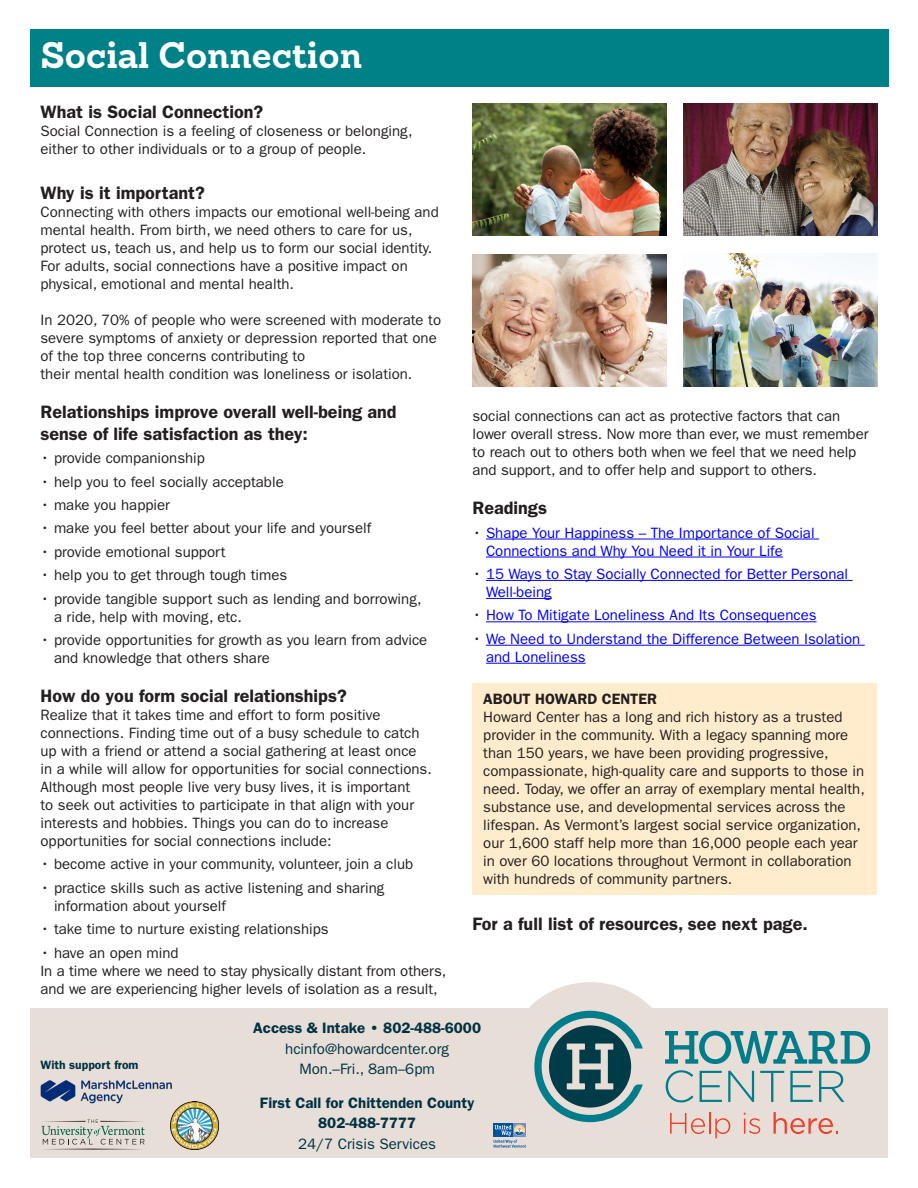
<style>
.page{position:relative;width:918px;height:1188px;background:#fff}
.page>*{position:absolute;margin:0;border:0;box-sizing:border-box;transform-origin:0 0}
.t1{font:700 36px "Sanchez";color:#fff}
.subhead{font:600 18px/21.6px "ITC Franklin Gothic Std";color:#231f20}
.t2{font:600 15.15px "ITC Franklin Gothic Std";color:#003143}
.t3{font:15.15px/20.5px "ITC Franklin Gothic Std";color:#003143;text-align:center}
.body{font:15px/18px "ITC Franklin Gothic Std";color:#231f20}
.bullet{font:15px/18px "ITC Franklin Gothic Std";color:#231f20}
.body-2{font:15px/18px "ITC Franklin Gothic Std";color:#222}
.bullet-2{font:15px/18px "ITC Franklin Gothic Std";color:#00f}
.t4{font:600 12.15px "ITC Franklin Gothic Std";color:#003143}
.s1{color:#231f20}
.s2{font-weight:600}
</style>
<div class="page">
<div style="left:0;top:1008px;width:918px;height:157px;background:#e6ded7"></div>
<div style="left:504px;top:982px;width:173px;height:173px;background:#e6ded7;border-radius:50%"></div>
<svg style="left:665px;top:1031px;width:205px;height:33px"></svg>
<svg style="left:666px;top:1070px;width:27px;height:32px"></svg>
<svg style="left:700px;top:1071px;width:22px;height:31px"></svg>
<svg style="left:728px;top:1071px;width:26px;height:31px"></svg>
<svg style="left:760px;top:1071px;width:24px;height:31px"></svg>
<svg style="left:790px;top:1071px;width:23px;height:31px"></svg>
<svg style="left:819px;top:1071px;width:25px;height:31px"></svg>
<svg style="left:534px;top:1011px;width:109px;height:111px"></svg>
<svg style="left:670px;top:1112px;width:60px;height:26px"></svg>
<svg style="left:744px;top:1113px;width:16px;height:21px"></svg>
<svg style="left:774px;top:1112px;width:64px;height:22px"></svg>
<div style="left:0;top:0;width:918px;height:1188px;border:30px solid #fff"></div>
<svg style="left:513px;top:1123px;width:13px;height:2px"></svg>
<div style="left:494px;top:1123px;width:19px;height:14px;background:#01529b"></div>
<svg style="left:494px;top:1125px;width:32px;height:23px"></svg>
<img style="left:472px;top:104px;width:194px;height:132px">
<img style="left:684px;top:104px;width:194px;height:132px">
<img style="left:472px;top:254px;width:194px;height:132px">
<img style="left:684px;top:254px;width:194px;height:132px">
<img style="left:170px;top:1102px;width:48px;height:48px">
<img style="left:40px;top:1080px;width:136px;height:24px">
<svg style="left:41px;top:1120px;width:104px;height:30px"></svg>
<div style="left:30px;top:30px;width:858px;height:57px;background:#008188"></div>
<hr style="left:486px;top:539px;width:333px;height:1px;background:#00f">
<hr style="left:486px;top:557px;width:297px;height:1px;background:#00f">
<hr style="left:486px;top:580px;width:367px;height:1px;background:#00f">
<hr style="left:486px;top:598px;width:66px;height:1px;background:#00f">
<hr style="left:486px;top:621px;width:331px;height:1px;background:#00f">
<hr style="left:486px;top:645px;width:379px;height:1px;background:#00f">
<hr style="left:486px;top:663px;width:100px;height:1px;background:#00f">
<div style="left:472px;top:683px;width:406px;height:212px;background:#feeccd"></div>
<p class="t1" style="left:40px;top:31px;width:323px">Social Connection</p>
<p class="subhead" style="left:40px;top:101px;width:224px">What is Social Connection?</p>
<p class="body" style="left:40px;top:122px;width:374px">Social Connection is a feeling of closeness or belonging, either to other individuals or to a group of people.</p>
<p class="subhead" style="left:40px;top:182px;width:166px">Why is it important?</p>
<p class="body-2" style="left:40px;top:203px;width:400px">Connecting with others impacts our emotional well-being and mental health. From birth, we need others to care <span class="s1">for us, protect us, teach us, and help us to form our social identity.<br></span>For adults, social connections have a positive impact on physical, emotional and mental health.</p>
<p class="body-2" style="left:40px;top:311px;width:402px">In 2020, 70% of people who were screened with moderate to severe symptoms of anxiety or depression reported that one of the top three concerns contributing to<br>their mental health condition was loneliness or isolation.</p>
<p class="subhead" style="left:40px;top:401px;width:358px">Relationships improve overall well-being and sense of life satisfaction as they:</p>
<p class="bullet" style="left:40px;top:449px;width:166px">• provide companionship</p>
<p class="bullet" style="left:40px;top:473px;width:245px">• help you to feel socially acceptable</p>
<p class="bullet" style="left:40px;top:496px;width:131px">• make you happier</p>
<p class="bullet" style="left:40px;top:519px;width:332px">• make you feel better about your life and yourself</p>
<p class="bullet" style="left:40px;top:543px;width:187px">• provide emotional support</p>
<p class="bullet" style="left:40px;top:566px;width:248px">• help you to get through tough times</p>
<p class="bullet" style="left:54px;top:590px;width:369px;text-indent:-14px">• provide tangible support such as lending and borrowing, a ride, help with moving, etc.</p>
<p class="bullet" style="left:54px;top:631px;width:375px;text-indent:-14px">• provide opportunities for growth as you learn from advice and knowledge that others share</p>
<p class="subhead" style="left:40px;top:685px;width:308px">How do you form social relationships?</p>
<p class="body" style="left:40px;top:706px;width:393px">Realize that it takes time and effort to form positive connections. Finding time out of a busy schedule to catch up with a friend or attend a social gathering at least once in a while will allow for opportunities for social connections.<br>Although most people live very busy lives, it is important<br>to seek out activities to participate in that align with your interests and hobbies. Things you can do to increase opportunities for social connections include:</p>
<p class="bullet" style="left:40px;top:855px;width:374px">• become active in your community, volunteer, join a club</p>
<p class="bullet" style="left:54px;top:879px;width:332px;text-indent:-14px">• practice skills such as active listening and sharing information about yourself</p>
<p class="bullet" style="left:40px;top:920px;width:290px">• take time to nurture existing relationships</p>
<p class="bullet" style="left:40px;top:944px;width:140px">• have an open mind</p>
<p class="body" style="left:40px;top:962px;width:407px">In a time where we need to stay physically distant from others, and we are experiencing higher levels of isolation as a result,</p>
<p class="body" style="left:472px;top:407px;width:398px">social connections can act as protective factors that can lower overall stress. Now more than ever, we must remember to reach out to others both when we feel that we need help and support, and to offer help and support to others.</p>
<p class="subhead" style="left:472px;top:497px;width:76px">Readings</p>
<p class="bullet-2" style="left:486px;top:524px;width:330px;text-indent:-14px"><span class="s1">•</span> Shape Your Happiness – The Importance of Social<br>Connections and Why You Need it in Your Life</p>
<p class="bullet-2" style="left:486px;top:565px;width:364px;text-indent:-14px"><span class="s1">•</span> 15 Ways to Stay Socially Connected for Better Personal<br>Well-being</p>
<p class="bullet-2" style="left:472px;top:606px;width:346px"><span class="s1">•</span> How To Mitigate Loneliness And Its Consequences</p>
<p class="bullet-2" style="left:486px;top:630px;width:376px;text-indent:-14px"><span class="s1">•</span> We Need to Understand the Difference Between Isolation and Loneliness</p>
<p class="body" style="left:483px;top:690px;width:383px"><span class="s2">ABOUT HOWARD CENTER<br></span>Howard Center has a long and rich history as a trusted provider in the community. With a legacy spanning more than 150 years, we have been providing progressive, compassionate, high-quality care and supports to those in need. Today, we offer an array of exemplary mental health, substance use, and developmental services across the lifespan. As Vermont’s largest social service organization, our 1,600 staff help more than 16,000 people each year in over 60 locations throughout Vermont in collaboration with hundreds of community partners.</p>
<p class="subhead" style="left:472px;top:913px;width:337px">For a full list of resources, see next page.</p>
<p class="t4" style="left:40px;top:1057px;width:100px">With support from</p>
<p class="t2" style="left:253px;top:1019px;width:229px">Access &amp; Intake • 802-488-6000</p>
<p class="t3" style="left:285px;top:1038px;width:165px">hcinfo@howardcenter.org<br>Mon.–Fri., 8am–6pm</p>
<p class="t2" style="left:260px;top:1094px;width:216px">First Call for Chittenden County</p>
<p class="t2" style="left:318px;top:1114px;width:99px">802-488-7777</p>
<p class="t3" style="left:298px;top:1134px;width:139px">24/7 Crisis Services</p>
</div>
